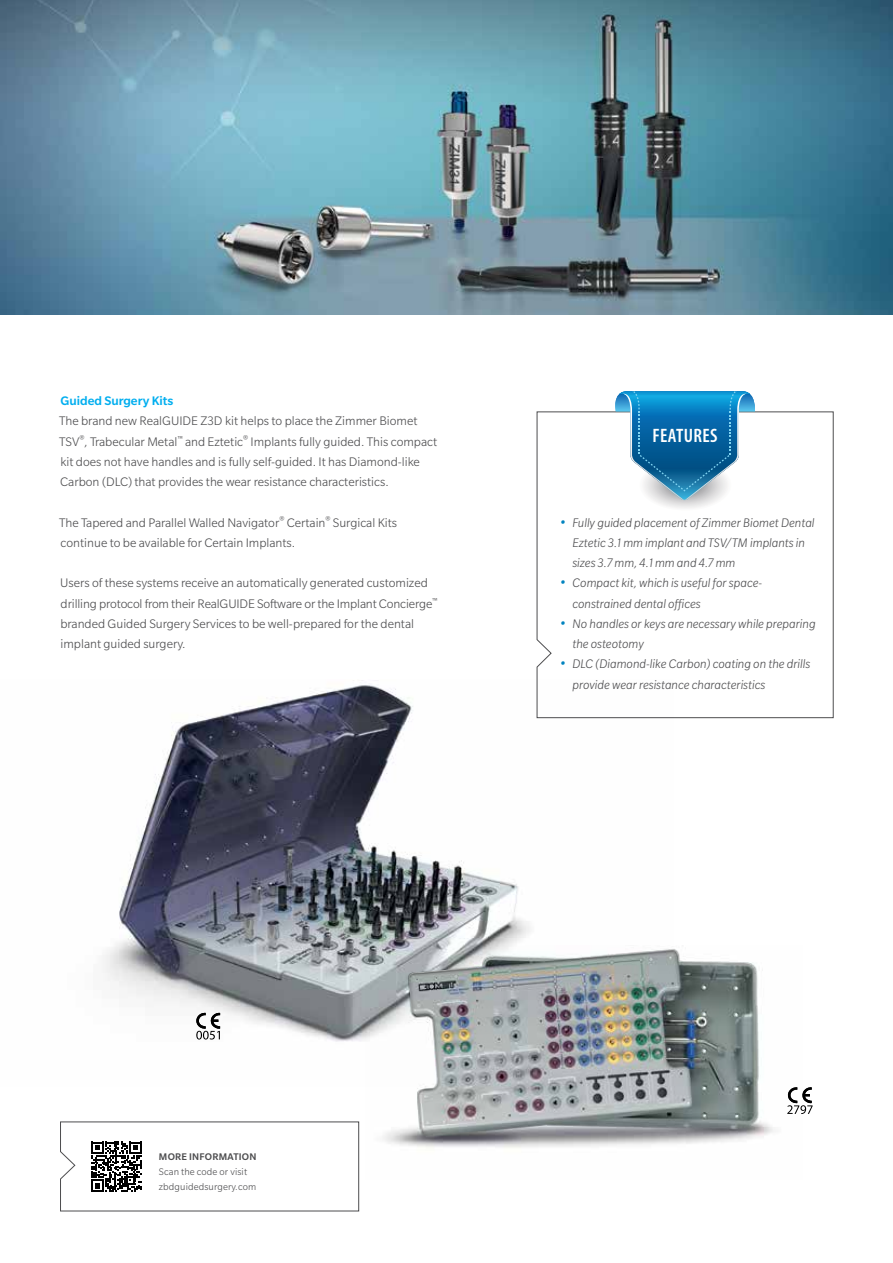
<style>
.page{position:relative;width:893px;height:1263px;background:#fff}
.page>*{position:absolute;margin:0;border:0;box-sizing:border-box;transform-origin:0 0}
.t1{font:600 condensed 19.5px "Myriad Pro";letter-spacing:.02em;color:#fff}
.t2{font:300 13.5px/20.2px "Slate Pro";color:#4d4d4f}
.t3{font:italic 300 13.5px/20.2px "Slate Pro";color:#4d4d4f}
.t4{font:500 13.5px "Slate Pro";color:#00aeef}
.t5{font:300 10.5px/15px "Slate Pro";letter-spacing:.01em;color:#4d4d4f}
.t6{font:500 10.5px "Slate Pro";letter-spacing:.02em;color:#4d4d4f}
.s1{font-size:15.75px;color:#0083bf}
</style>
<div class="page">
<img style="left:0;top:0;width:893px;height:315px">
<img style="left:103px;top:680px;width:570px;height:362px">
<svg style="left:536px;top:411px;width:298px;height:307px"></svg>
<svg style="left:611px;top:391px;width:145px;height:124px"></svg>
<img style="left:366px;top:945px;width:408px;height:203px">
<img style="left:409px;top:949px;width:348px;height:187px">
<svg style="left:60px;top:1121px;width:299px;height:91px"></svg>
<svg style="left:196px;top:1012px;width:24px;height:27px"></svg>
<svg style="left:787px;top:1087px;width:26px;height:27px"></svg>
<p class="t4" style="left:60px;top:393px;width:114px">Guided Surgery Kits</p>
<p class="t2" style="left:59px;top:411px;width:380px">The brand new RealGUIDE Z3D kit helps to place the Zimmer Biomet TSV<sup>®</sup>, Trabecular Metal<sup>™</sup> and Eztetic<sup>®</sup> Implants fully guided. This compact kit does not have handles and is fully self-guided. It has Diamond-like Carbon (DLC) that provides the wear resistance characteristics.</p>
<p class="t2" style="left:59px;top:512px;width:340px">The Tapered and Parallel Walled Navigator<sup>®</sup> Certain<sup>®</sup> Surgical Kits continue to be available for Certain Implants.</p>
<p class="t2" style="left:60px;top:573px;width:379px">Users of these systems receive an automatically generated customized drilling protocol from their RealGUIDE Software or the Implant Concierge<sup>™ </sup>branded Guided Surgery Services to be well-prepared for the dental implant guided surgery.</p>
<h1 class="t1" style="left:653px;top:424px;width:67px">FEATURES</h1>
<p class="t3" style="left:572px;top:512px;width:244px;text-indent:-13px"><span class="s1">•</span> Fully guided placement of Zimmer Biomet Dental<br>Eztetic 3.1mm implant and TSV/TM implants in sizes 3.7mm, 4.1mm and 4.7mm</p>
<p class="t3" style="left:572px;top:573px;width:191px;text-indent:-13px"><span class="s1">•</span> Compact kit, which is useful for space&shy;constrained dental offices</p>
<p class="t3" style="left:572px;top:613px;width:245px;text-indent:-13px"><span class="s1">•</span> No handles or keys are necessary while preparing the osteotomy</p>
<p class="t3" style="left:572px;top:654px;width:239px;text-indent:-13px"><span class="s1">•</span> DLC (Diamond-like Carbon) coating on the drills provide wear resistance characteristics</p>
<p class="t6" style="left:159px;top:1151px;width:99px">MORE INFORMATION</p>
<p class="t5" style="left:159px;top:1164px;width:99px">Scan the code or visit zbdguidedsurgery.com</p>
</div>
